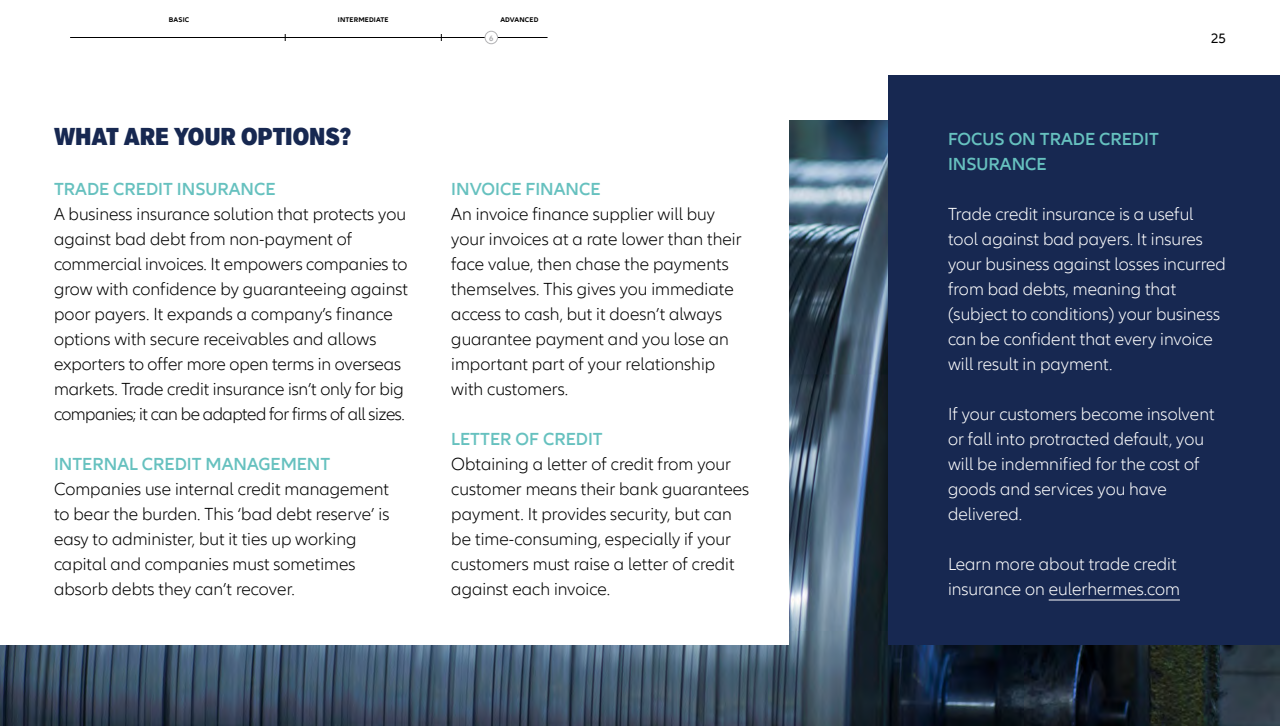
<style>
.page{position:relative;width:1280px;height:726px;background:#fff}
.page>*{position:absolute;margin:0;border:0;box-sizing:border-box;transform-origin:0 0}
.t1{font:900 condensed 24px "Applied Sans Pro";letter-spacing:-.005em;color:#172851}
.t2{font:300 18px/25px "Allianz Neo";color:#000}
.t3{font:300 18px/25px "Allianz Neo";color:#fff}
.t4{font:600 18px/25px "Allianz Neo";color:#66c1bf}
.t5{font:14px "Allianz Neo";color:#000}
.t6{font:700 8px "Allianz Neo";color:#b3b3b5}
.t7{font:700 7px "Allianz Neo";letter-spacing:.02em;color:#000}
</style>
<div class="page">
<hr style="left:70px;top:37px;width:477px;height:1px;background:#000">
<img style="left:0;top:120px;width:1280px;height:606px">
<div style="left:888px;top:75px;width:392px;height:570px;background:#172851"></div>
<div style="left:0;top:63px;width:789px;height:582px;background:#fff"></div>
<hr style="left:1049px;top:600px;width:131px;height:1px;background:#fff">
<div style="left:485px;top:31px;width:13px;height:13px;background:#fff;border-radius:50%"></div>
<div style="left:485px;top:31px;width:13px;height:13px;border:1px solid #b3b3b5;border-radius:50%"></div>
<p class="t7" style="left:169px;top:16px;width:22px">BASIC</p>
<p class="t7" style="left:338px;top:16px;width:52px">INTERMEDIATE</p>
<p class="t7" style="left:500px;top:16px;width:39px">ADVANCED</p>
<h1 class="t1" style="left:54px;top:122px;width:299px">WHAT ARE YOUR OPTIONS?</h1>
<p class="t4" style="left:54px;top:177px;width:223px">TRADE CREDIT INSURANCE</p>
<p class="t2" style="left:54px;top:202px;width:356px">A business insurance solution that protects you against bad debt from non-payment of commercial invoices. It empowers companies to grow with confidence by guaranteeing against poor payers. It expands a company’s finance options with secure receivables and allows exporters to offer more open terms in overseas markets. Trade credit insurance isn’t only for big companies; it can be adapted for firms of all sizes.</p>
<p class="t4" style="left:54px;top:452px;width:278px">INTERNAL CREDIT MANAGEMENT</p>
<p class="t2" style="left:54px;top:477px;width:337px">Companies use internal credit management to bear the burden. This ‘bad debt reserve’ is easy to administer, but it ties up working capital and companies must sometimes absorb debts they can’t recover.</p>
<p class="t6" style="left:489px;top:33px;width:6px">6</p>
<p class="t5" style="left:1211px;top:30px;width:16px">25</p>
<p class="t4" style="left:451px;top:177px;width:151px">INVOICE FINANCE</p>
<p class="t2" style="left:451px;top:202px;width:292px">An invoice finance supplier will buy your invoices at a rate lower than their face value, then chase the payments themselves. This gives you immediate access to cash, but it doesn’t always guarantee payment and you lose an important part of your relationship with customers.</p>
<p class="t4" style="left:451px;top:427px;width:153px">LETTER OF CREDIT</p>
<p class="t2" style="left:451px;top:452px;width:300px">Obtaining a letter of credit from your customer means their bank guarantees payment. It provides security, but can be time-consuming, especially if your customers must raise a letter of credit against each invoice.</p>
<p class="t4" style="left:948px;top:127px;width:212px">FOCUS ON TRADE CREDIT<br>INSURANCE</p>
<p class="t3" style="left:948px;top:202px;width:279px">Trade credit insurance is a useful tool against bad payers. It insures your business against losses incurred from bad debts, meaning that (subject to conditions) your business can be confident that every invoice will result in payment.</p>
<p class="t3" style="left:948px;top:402px;width:268px">If your customers become insolvent or fall into protracted default, you will be indemnified for the cost of goods and services you have delivered.</p>
<p class="t3" style="left:948px;top:552px;width:233px">Learn more about trade credit insurance on eulerhermes.com</p>
</div>
